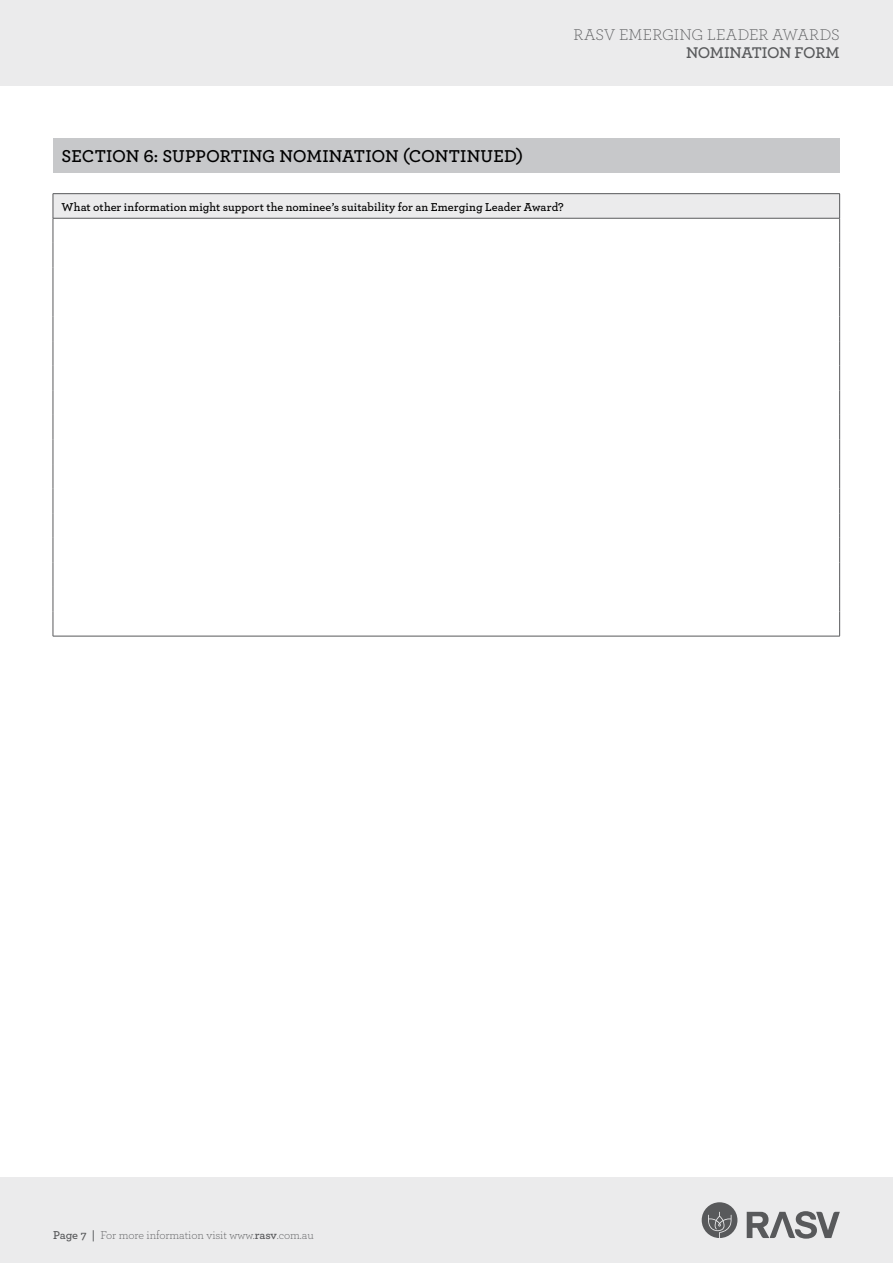
<style>
.page{position:relative;width:893px;height:1263px;background:#fff}
.page>*{position:absolute;margin:0;border:0;box-sizing:border-box;transform-origin:0 0}
.t1{font:600 18px "Archer";color:#000}
.t2{font:300 16.2px "Archer";letter-spacing:.005em;color:#58595b}
.t3{font:600 16.2px "Archer";letter-spacing:-.025em;color:#58595b}
.t4{font:600 12px "Archer";letter-spacing:.005em;color:#000}
.t5{font:300 12px "Archer";letter-spacing:-.005em;color:#58595b}
.s1{font-weight:600}
</style>
<div class="page">
<div style="left:0;top:1178px;width:893px;height:85px;background:#ebebec"></div>
<svg style="left:747px;top:1211px;width:93px;height:28px"></svg>
<svg style="left:702px;top:1202px;width:35px;height:36px"></svg>
<div style="left:0;top:0;width:893px;height:85px;background:#ebebec"></div>
<div style="left:53px;top:138px;width:787px;height:34px;background:#c7c8ca"></div>
<div style="left:53px;top:194px;width:787px;height:24px;background:#ebebec"></div>
<hr style="left:53px;top:193px;width:787px;height:1px;background:#58595b">
<hr style="left:53px;top:218px;width:787px;height:1px;background:#58595b">
<svg style="left:53px;top:194px;width:1px;height:442px"></svg>
<svg style="left:839px;top:194px;width:1px;height:442px"></svg>
<hr style="left:53px;top:636px;width:787px;height:1px;background:#58595b">
<h2 class="t2" style="left:573px;top:24px;width:268px">RASV EMERGING LEADER AWARDS</h2>
<h2 class="t3" style="left:686px;top:40px;width:155px">NOMINATION FORM</h2>
<h1 class="t1" style="left:62px;top:143px;width:463px">SECTION 6: SUPPORTING NOMINATION (CONTINUED)</h1>
<p class="t4" style="left:61px;top:198px;width:504px">What other information might support the nominee’s suitability for an Emerging Leader Award?</p>
<p class="t5" style="left:53px;top:1227px;width:262px"><span class="s1">Page 7 |</span> For more information visit www.<span class="s1">rasv</span>.com.au</p>
</div>
